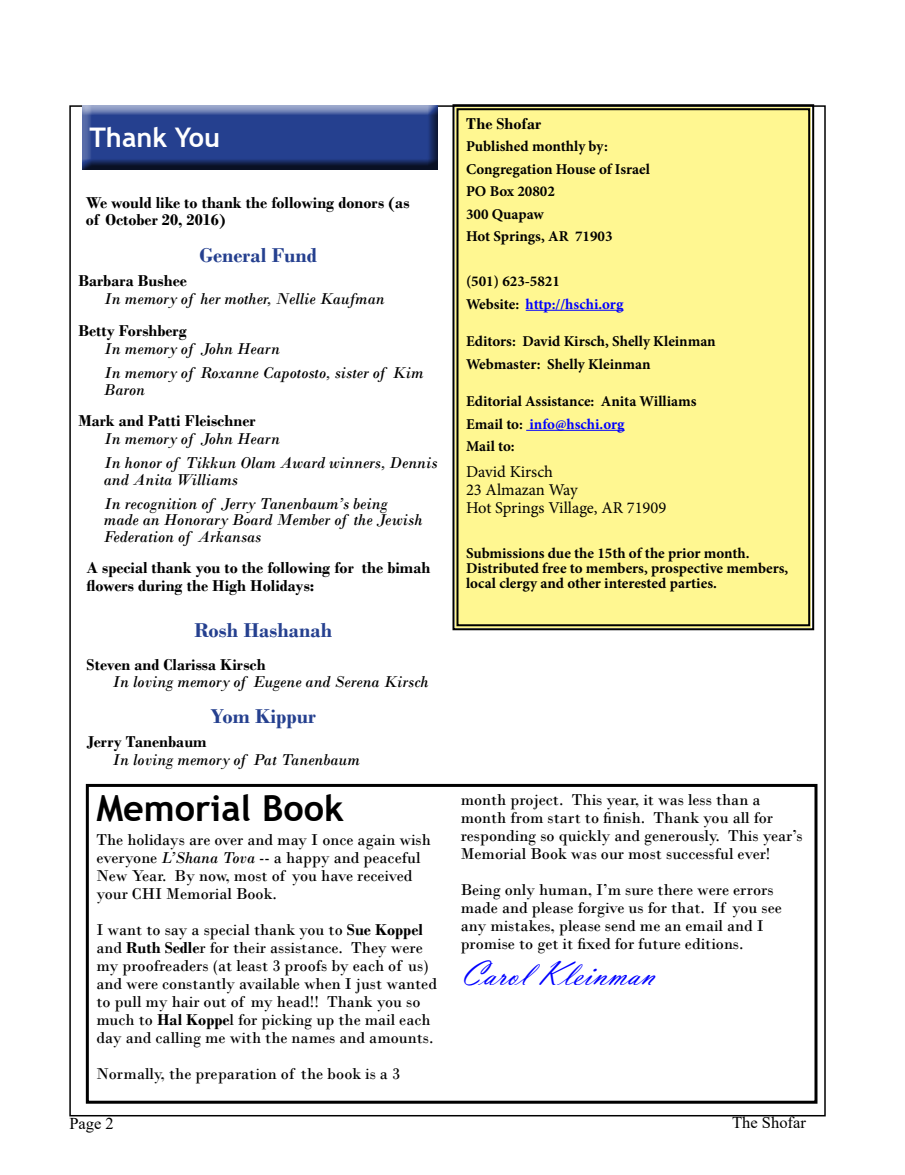
<style>
.page{position:relative;width:905px;height:1175px;background:#fff}
.page>*{position:absolute;margin:0;border:0;box-sizing:border-box;transform-origin:0 0}
.t1{font:36px "Vladimir Script";color:#00f}
.t2{font:700 36px "Trebuchet MS";color:#000}
.t3{font:700 27px "Trebuchet MS";color:#fff}
.t4{font:700 21px "Bodoni";color:#25408f}
.t5{font:16.5px/18px "Bodoni";color:#000}
.t6{font:italic 16.5px/24px "Bodoni";color:#000}
.t7{font:700 16.5px/16.5px "Bodoni";color:#000}
.t8{font:16.5px/18px "Minion Pro";color:#000}
.t9{font:16.5px "Times New Roman";color:#000}
.t10{font:700 15px/22.5px "Minion Pro";color:#000}
.s1{font-style:italic}
.s2{font-weight:700}
.s3{color:#00f}
</style>
<div class="page">
<div style="left:76px;top:105px;width:364px;height:67px;background:#000;opacity:.75"></div>
<div style="left:451px;top:104px;width:364px;height:527px;background:#fff791"></div>
<div style="left:456px;top:108px;width:354px;height:518px;border:2px solid #000"></div>
<div style="left:86px;top:784px;width:731px;height:319px;border:3px solid #000"></div>
<h2 class="t3" style="left:89px;top:121px;width:132px">Thank You</h2>
<p class="t7" style="left:86px;top:195px;width:325px">We would like to thank the following donors (as of October 20, 2016)</p>
<p class="t4" style="left:199px;top:243px;width:119px">General Fund</p>
<p class="t7" style="left:78px;top:273px;width:110px">Barbara Bushee</p>
<p class="t6" style="left:104px;top:287px;width:282px">In memory of her mother, Nellie Kaufman</p>
<p class="t7" style="left:78px;top:322px;width:110px">Betty Forshberg</p>
<p class="t6" style="left:104px;top:336px;width:321px">In memory of John Hearn<br>In memory of Roxanne Capotosto, sister of Kim</p>
<p class="t6" style="left:104px;top:377px;width:43px">Baron</p>
<p class="t7" style="left:78px;top:412px;width:179px">Mark and Patti Fleischner</p>
<p class="t6" style="left:104px;top:426px;width:335px">In memory of John Hearn<br>In honor of Tikkun Olam Award winners, Dennis</p>
<p class="t6" style="left:104px;top:467px;width:285px">and Anita Williams<br>In recognition of Jerry Tanenbaum’s being</p>
<p class="t6" style="left:104px;top:511px;width:320px;line-height:16.5px">made an Honorary Board Member of the Jewish<br>Federation of Arkansas</p>
<p class="t7" style="left:87px;top:558px;width:345px;line-height:18px">A special thank you to the following for the bimah flowers during the High Holidays:</p>
<p class="t4" style="left:194px;top:618px;width:139px">Rosh Hashanah</p>
<p class="t7" style="left:87px;top:656px;width:180px">Steven and Clarissa Kirsch</p>
<p class="t6" style="left:112px;top:669px;width:318px">In loving memory of Eugene and Serena Kirsch</p>
<p class="t4" style="left:210px;top:703px;width:107px">Yom Kippur</p>
<p class="t7" style="left:87px;top:733px;width:122px">Jerry Tanenbaum</p>
<p class="t6" style="left:112px;top:747px;width:249px">In loving memory of Pat Tanenbaum</p>
<h1 class="t2" style="left:96px;top:785px;width:249px">Memorial Book</h1>
<p class="t5" style="left:96px;top:830px;width:336px">The holidays are over and may I once again wish everyone <span class="s1">L’Shana Tova</span> -- a happy and peaceful New Year. By now, most of you have received your CHI Memorial Book.</p>
<p class="t5" style="left:96px;top:920px;width:342px">I want to say a special thank you to <span class="s2">Sue Koppel </span>and <span class="s2">Ruth Sedle</span>r for their assistance. They were my proofreaders (at least 3 proofs by each of us) and were constantly available when I just wanted to pull my hair out of my head!! Thank you so much to <span class="s2">Hal Koppe</span>l for picking up the mail each day and calling me with the names and amounts.</p>
<p class="t5" style="left:96px;top:1064px;width:305px">Normally, the preparation of the book is a 3</p>
<p class="t7" style="left:466px;top:115px;width:77px">The Shofar</p>
<p class="t10" style="left:466px;top:135px;width:185px">Published monthly by:<br>Congregation House of Israel<br>PO Box 20802<br>300 Quapaw<br>Hot Springs, AR 71903</p>
<p class="t10" style="left:466px;top:270px;width:159px">(501) 623-5821<br>Website: <span class="s3">http://hschi.org</span></p>
<p class="t10" style="left:466px;top:330px;width:251px">Editors: David Kirsch, Shelly Kleinman<br>Webmaster: Shelly Kleinman</p>
<p class="t10" style="left:466px;top:390px;width:232px">Editorial Assistance: Anita Williams<br>Email to: <span class="s3">info@hschi.org<br></span>Mail to:</p>
<p class="t8" style="left:466px;top:462px;width:202px">David Kirsch<br>23 Almazan Way<br>Hot Springs Village, AR 71909</p>
<p class="t10" style="left:466px;top:545px;width:324px;line-height:15px">Submissions due the 15th of the prior month.<br>Distributed free to members, prospective members, local clergy and other interested parties.</p>
<p class="t5" style="left:460px;top:791px;width:343px">month project. This year, it was less than a month from start to finish. Thank you all for responding so quickly and generously. This year’s Memorial Book was our most successful ever!</p>
<p class="t5" style="left:460px;top:881px;width:322px">Being only human, I’m sure there were errors made and please forgive us for that. If you see any mistakes, please send me an email and I promise to get it fixed for future editions.</p>
<h1 class="t1" style="left:460px;top:953px;width:196px">Carol Kleinman</h1>
<p class="t9" style="left:69px;top:1112px;width:46px">Page 2</p>
<p class="t9" style="left:732px;top:1110px;width:75px">The Shofar</p>
</div>
